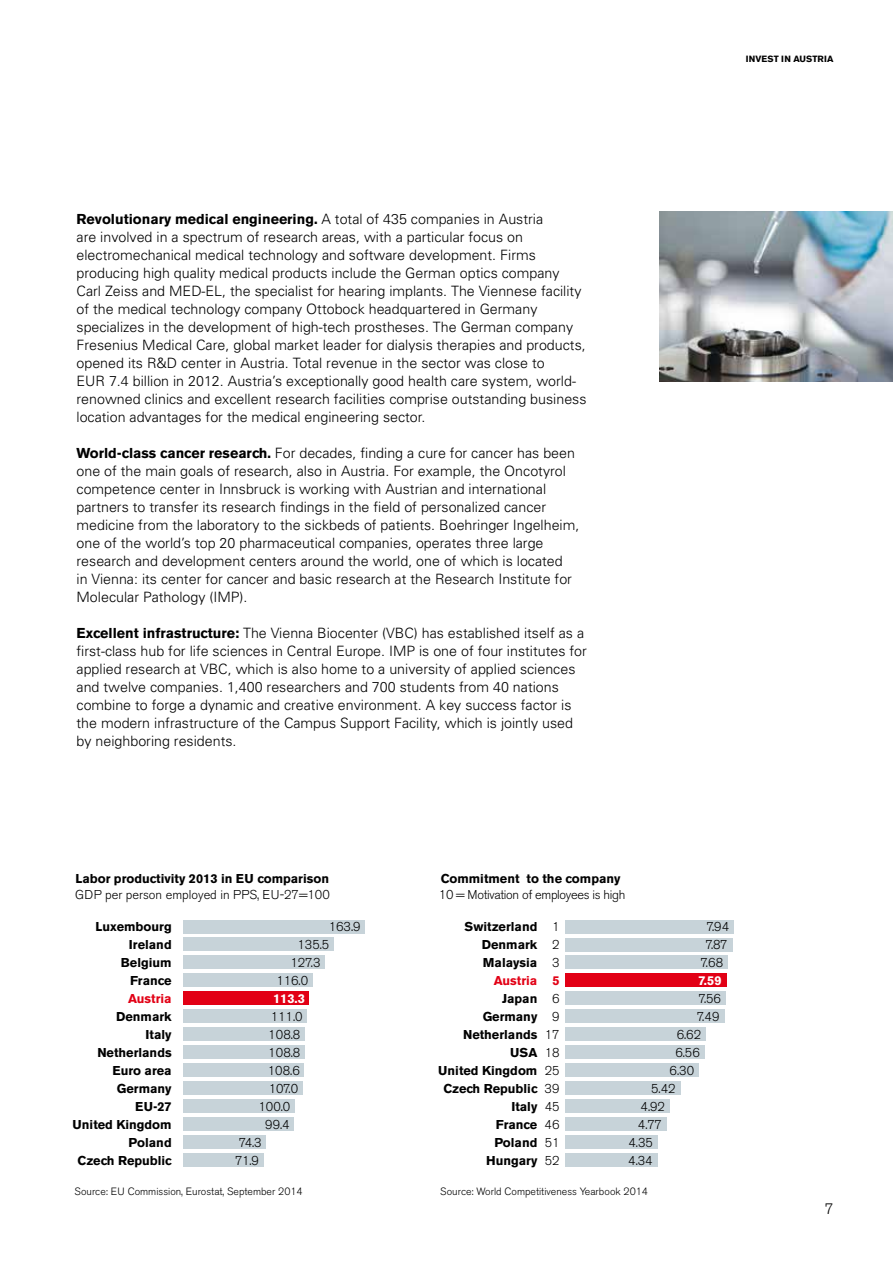
<style>
.page{position:relative;width:893px;height:1263px;background:#fff}
.page>*{position:absolute;margin:0;border:0;box-sizing:border-box;transform-origin:0 0}
.t1{font:300 15px "Akzidenz Grotesk BE";color:#000}
.t2{font:300 14.25px/18px "Univers";color:#000}
.t3{font:700 14.25px "Akzidenz Grotesk BE";color:#000}
.t4{font:700 12.75px/18px "Akzidenz Grotesk BE";color:#000;text-align:right}
.t5{font:300 12.75px/18px "Akzidenz Grotesk BE";color:#000;text-align:justify}
.t6{font:300 12.75px "Akzidenz Grotesk BE";letter-spacing:-.025em;color:#000}
.t7{font:700 12.75px "Akzidenz Grotesk BE";color:#e20015}
.t8{font:700 12.75px "Akzidenz Grotesk BE";color:#fff}
.t9{font:300 10.5px "Akzidenz Grotesk BE";color:#000}
.t10{font:700 9px "Akzidenz Grotesk BE";color:#000}
.s1{font-family:"Univers";font-weight:300}
.s2{font-family:"Akzidenz Grotesk BE";font-weight:700}
</style>
<div class="page">
<img style="left:659px;top:211px;width:234px;height:170px">
<div style="left:183px;top:920px;width:182px;height:13px;background:#c7d3d9"></div>
<div style="left:183px;top:938px;width:151px;height:13px;background:#c7d3d9"></div>
<div style="left:183px;top:956px;width:142px;height:13px;background:#c7d3d9"></div>
<div style="left:183px;top:973px;width:130px;height:14px;background:#c7d3d9"></div>
<div style="left:183px;top:991px;width:126px;height:14px;background:#e20015"></div>
<div style="left:183px;top:1009px;width:124px;height:14px;background:#c7d3d9"></div>
<div style="left:183px;top:1027px;width:122px;height:14px;background:#c7d3d9"></div>
<div style="left:183px;top:1045px;width:122px;height:14px;background:#c7d3d9"></div>
<div style="left:183px;top:1063px;width:121px;height:14px;background:#c7d3d9"></div>
<div style="left:183px;top:1081px;width:120px;height:14px;background:#c7d3d9"></div>
<div style="left:183px;top:1099px;width:112px;height:14px;background:#c7d3d9"></div>
<div style="left:183px;top:1117px;width:111px;height:14px;background:#c7d3d9"></div>
<div style="left:183px;top:1135px;width:83px;height:14px;background:#c7d3d9"></div>
<div style="left:183px;top:1153px;width:81px;height:14px;background:#c7d3d9"></div>
<div style="left:565px;top:920px;width:169px;height:13px;background:#c7d3d9"></div>
<div style="left:565px;top:938px;width:167px;height:13px;background:#c7d3d9"></div>
<div style="left:565px;top:956px;width:163px;height:13px;background:#c7d3d9"></div>
<div style="left:565px;top:974px;width:161px;height:13px;background:#e20015"></div>
<div style="left:565px;top:992px;width:161px;height:13px;background:#c7d3d9"></div>
<div style="left:565px;top:1010px;width:159px;height:13px;background:#c7d3d9"></div>
<div style="left:565px;top:1028px;width:141px;height:13px;background:#c7d3d9"></div>
<div style="left:565px;top:1046px;width:139px;height:13px;background:#c7d3d9"></div>
<div style="left:565px;top:1063px;width:134px;height:14px;background:#c7d3d9"></div>
<div style="left:565px;top:1081px;width:115px;height:14px;background:#c7d3d9"></div>
<div style="left:565px;top:1099px;width:104px;height:14px;background:#c7d3d9"></div>
<div style="left:565px;top:1117px;width:101px;height:14px;background:#c7d3d9"></div>
<div style="left:565px;top:1135px;width:92px;height:14px;background:#c7d3d9"></div>
<div style="left:565px;top:1153px;width:92px;height:14px;background:#c7d3d9"></div>
<p class="t10" style="left:746px;top:53px;width:89px">INVEST IN AUSTRIA</p>
<p class="t3" style="left:77px;top:210px;width:468px">Revolutionary medical engineering. <span class="s1">A total of 435 companies in Austria</span></p>
<p class="t2" style="left:77px;top:227px;width:511px">are involved in a spectrum of research areas, with a particular focus on electromechanical medical technology and software development. Firms producing high quality medical products include the German optics company Carl Zeiss and MED-EL, the specialist for hearing implants. The Viennese facility of the medical technology company Ottobock headquartered in Germany specializes in the development of high-tech prostheses. The German company Fresenius Medical Care, global market leader for dialysis therapies and products, opened its R&amp;D center in Austria. Total revenue in the sector was close to<br>EUR 7.4 billion in 2012. Austria’s exceptionally good health care system, world&shy;renowned clinics and excellent research facilities comprise outstanding business location advantages for the medical engineering sector.</p>
<p class="t2" style="left:77px;top:443px;width:504px"><span class="s2">World-class cancer research.</span> For decades, finding a cure for cancer has been one of the main goals of research, also in Austria. For example, the Oncotyrol competence center in Innsbruck is working with Austrian and international partners to transfer its research findings in the field of personalized cancer medicine from the laboratory to the sickbeds of patients. Boehringer Ingelheim, one of the world’s top 20 pharmaceutical companies, operates three large research and development centers around the world, one of which is located<br>in Vienna: its center for cancer and basic research at the Research Institute for Molecular Pathology (IMP).</p>
<p class="t2" style="left:77px;top:623px;width:512px"><span class="s2">Excellent infrastructure:</span> The Vienna Biocenter (VBC) has established itself as a first-class hub for life sciences in Central Europe. IMP is one of four institutes for applied research at VBC, which is also home to a university of applied sciences and twelve companies. 1,400 researchers and 700 students from 40 nations combine to forge a dynamic and creative environment. A key success factor is the modern infrastructure of the Campus Support Facility, which is jointly used by neighboring residents.</p>
<p class="t4" style="left:75px;top:870px;width:255px">Labor productivity 2013 in EU comparison</p>
<p class="t5" style="left:75px;top:885px;width:256px">GDP per person employed in PPS, EU-27=100</p>
<p class="t4" style="left:441px;top:870px;width:181px">Commitment to the company</p>
<p class="t6" style="left:439px;top:887px;width:188px">10 = Motivation of employees is high</p>
<p class="t4" style="left:95px;top:918px;width:78px">Luxembourg<br>Ireland<br>Belgium<br>France</p>
<p class="t7" style="left:128px;top:991px;width:45px">Austria</p>
<p class="t4" style="left:73px;top:1008px;width:101px">Denmark<br>Italy<br>Netherlands<br>Euro area<br>Germany<br>EU-27<br>United Kingdom<br>Poland<br>Czech Republic</p>
<p class="t5" style="left:329px;top:918px;width:33px">163.9</p>
<p class="t5" style="left:297px;top:936px;width:33px">135.5</p>
<p class="t5" style="left:290px;top:954px;width:32px">127.3</p>
<p class="t5" style="left:276px;top:972px;width:33px">116.0</p>
<p class="t8" style="left:273px;top:991px;width:33px">113.3</p>
<p class="t5" style="left:271px;top:1008px;width:33px">111.0</p>
<p class="t5" style="left:268px;top:1026px;width:34px">108.8</p>
<p class="t5" style="left:268px;top:1044px;width:34px">108.8</p>
<p class="t5" style="left:268px;top:1062px;width:34px">108.6</p>
<p class="t5" style="left:269px;top:1080px;width:31px">107.0</p>
<p class="t5" style="left:258px;top:1098px;width:33px">100.0</p>
<p class="t5" style="left:265px;top:1116px;width:26px">99.4</p>
<p class="t5" style="left:239px;top:1133px;width:24px">74.3</p>
<p class="t5" style="left:235px;top:1151px;width:25px">71.9</p>
<p class="t4" style="left:482px;top:918px;width:57px;text-align:justify;text-indent:-17px">Switzerland Denmark Malaysia</p>
<p class="t7" style="left:494px;top:973px;width:45px">Austria</p>
<p class="t4" style="left:438px;top:990px;width:101px">Japan<br>Germany<br>Netherlands<br>USA<br>United Kingdom<br>Czech Republic<br>Italy<br>France<br>Poland<br>Hungary</p>
<p class="t5" style="left:552px;top:918px;width:9px">1<br>2<br>3</p>
<p class="t7" style="left:553px;top:973px;width:9px">5</p>
<p class="t5" style="left:545px;top:990px;width:17px;text-align:right">6<br>9<br>17<br>18<br>25<br>39<br>45<br>46<br>51<br>52</p>
<p class="t5" style="left:700px;top:918px;width:30px;text-align:center">7.94<br>7.87<br>7.68</p>
<p class="t8" style="left:698px;top:973px;width:25px">7.59</p>
<p class="t5" style="left:698px;top:990px;width:24px">7.56</p>
<p class="t5" style="left:697px;top:1008px;width:24px">7.49</p>
<p class="t5" style="left:677px;top:1026px;width:26px">6.62</p>
<p class="t5" style="left:675px;top:1044px;width:26px">6.56</p>
<p class="t5" style="left:670px;top:1062px;width:26px">6.30</p>
<p class="t5" style="left:651px;top:1080px;width:26px">5.42</p>
<p class="t5" style="left:641px;top:1098px;width:26px">4.92</p>
<p class="t5" style="left:638px;top:1116px;width:25px">4.77</p>
<p class="t5" style="left:628px;top:1134px;width:26px">4.35</p>
<p class="t5" style="left:628px;top:1152px;width:26px">4.34</p>
<p class="t9" style="left:75px;top:1185px;width:230px">Source: EU Commission, Eurostat, September 2014</p>
<p class="t9" style="left:440px;top:1185px;width:209px">Source: World Competitiveness Yearbook 2014</p>
<p class="t1" style="left:825px;top:1200px;width:10px">7</p>
</div>
